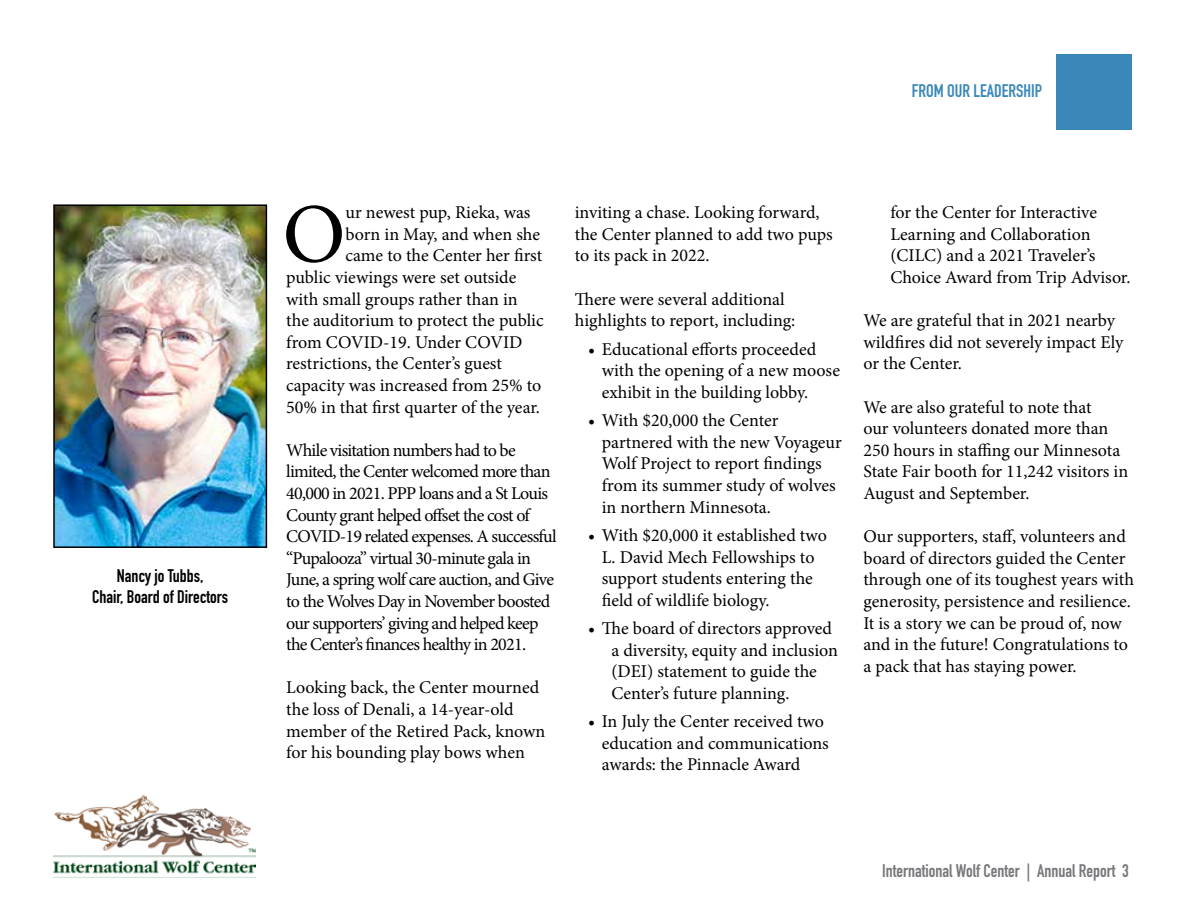
<style>
.page{position:relative;width:1188px;height:918px;background:#fff}
.page>*{position:absolute;margin:0;border:0;box-sizing:border-box;transform-origin:0 0}
.t1{font:84.45px "Minion Pro";color:#000}
.t2{font:18px/21.6px "Minion Pro";letter-spacing:-.005em;color:#000}
.t3{font:18px/21.6px "Minion Pro";letter-spacing:-.04em;color:#000}
.t4{font:700 18px "DIN Condensed";color:#77787b}
.t5{font:700 18px/21.6px "DIN Condensed";color:#000;text-align:center}
.t6{font:700 18px "DIN Condensed";color:#3a88b9}
</style>
<div class="page">
<div style="left:1057px;top:54px;width:75px;height:75px;background:#3a88b9"></div>
<img style="left:56px;top:207px;width:208px;height:338px">
<div style="left:53px;top:204px;width:214px;height:344px;border:2px solid #000"></div>
<img style="left:54px;top:796px;width:202px;height:82px">
<p class="t5" style="left:92px;top:564px;width:138px">Nancy jo Tubbs,<br>Chair, Board of Directors</p>
<p class="t6" style="left:912px;top:79px;width:132px">FROM OUR LEADERSHIP</p>
<h1 class="t1" style="left:282px;top:178px;width:65px">O</h1>
<p class="t2" style="left:346px;top:202px;width:186px">ur newest pup, Rieka, was</p>
<p class="t2" style="left:346px;top:223px;width:196px">born in May, and when she</p>
<p class="t2" style="left:346px;top:245px;width:198px">came to the Center her first</p>
<p class="t2" style="left:286px;top:267px;width:232px">public viewings were set outside</p>
<p class="t2" style="left:286px;top:288px;width:233px">with small groups rather than in</p>
<p class="t2" style="left:286px;top:310px;width:259px">the auditorium to protect the public</p>
<p class="t2" style="left:286px;top:331px;width:238px">from COVID-19. Under COVID</p>
<p class="t2" style="left:286px;top:353px;width:217px">restrictions, the Center’s guest</p>
<p class="t2" style="left:286px;top:375px;width:257px">capacity was increased from 25% to</p>
<p class="t2" style="left:286px;top:396px;width:255px">50% in that first quarter of the year.</p>
<p class="t3" style="left:286px;top:439px;width:272px">While visitation numbers had to be limited, the Center welcomed more than 40,000 in 2021. PPP loans and a St Louis County grant helped offset the cost of COVID-19 related expenses. A successful “Pupalooza” virtual 30-minute gala in June, a spring wolf care auction, and Give to the Wolves Day in November boosted our supporters’ giving and helped keep the Center’s finances healthy in 2021.</p>
<p class="t2" style="left:286px;top:677px;width:261px">Looking back, the Center mourned the loss of Denali, a 14-year-old member of the Retired Pack, known for his bounding play bows when</p>
<p class="t2" style="left:575px;top:202px;width:259px">inviting a chase. Looking forward, the Center planned to add two pups to its pack in 2022.</p>
<p class="t2" style="left:575px;top:288px;width:222px">There were several additional highlights to report, including:</p>
<p class="t2" style="left:602px;top:338px;width:240px;text-indent:-14px">• Educational efforts proceeded with the opening of a new moose exhibit in the building lobby.</p>
<p class="t2" style="left:602px;top:410px;width:242px;text-indent:-14px">• With $20,000 the Center partnered with the new Voyageur<br>Wolf Project to report findings from its summer study of wolves in northern Minnesota.</p>
<p class="t2" style="left:602px;top:524px;width:227px;text-indent:-14px">• With $20,000 it established two<br>L. David Mech Fellowships to support students entering the field of wildlife biology.</p>
<p class="t2" style="left:611px;top:618px;width:228px;text-indent:-23px">• The board of directors approved a diversity, equity and inclusion (DEI) statement to guide the<br>Center’s future planning.</p>
<p class="t2" style="left:602px;top:711px;width:229px;text-indent:-14px">• In July the Center received two education and communications awards: the Pinnacle Award</p>
<p class="t2" style="left:890px;top:202px;width:242px">for the Center for Interactive<br>Learning and Collaboration (CILC) and a 2021 Traveler’s<br>Choice Award from Trip Advisor.</p>
<p class="t2" style="left:863px;top:310px;width:262px">We are grateful that in 2021 nearby wildfires did not severely impact Ely or the Center.</p>
<p class="t2" style="left:863px;top:396px;width:266px">We are also grateful to note that<br>our volunteers donated more than<br>250 hours in staffing our Minnesota<br>State Fair booth for 11,242 visitors in<br>August and September.</p>
<p class="t2" style="left:863px;top:526px;width:272px">Our supporters, staff, volunteers and board of directors guided the Center through one of its toughest years with generosity, persistence and resilience.<br>It is a story we can be proud of, now and in the future! Congratulations to a pack that has staying power.</p>
<p class="t4" style="left:882px;top:858px;width:248px">International Wolf Center | Annual Report 3</p>
</div>
